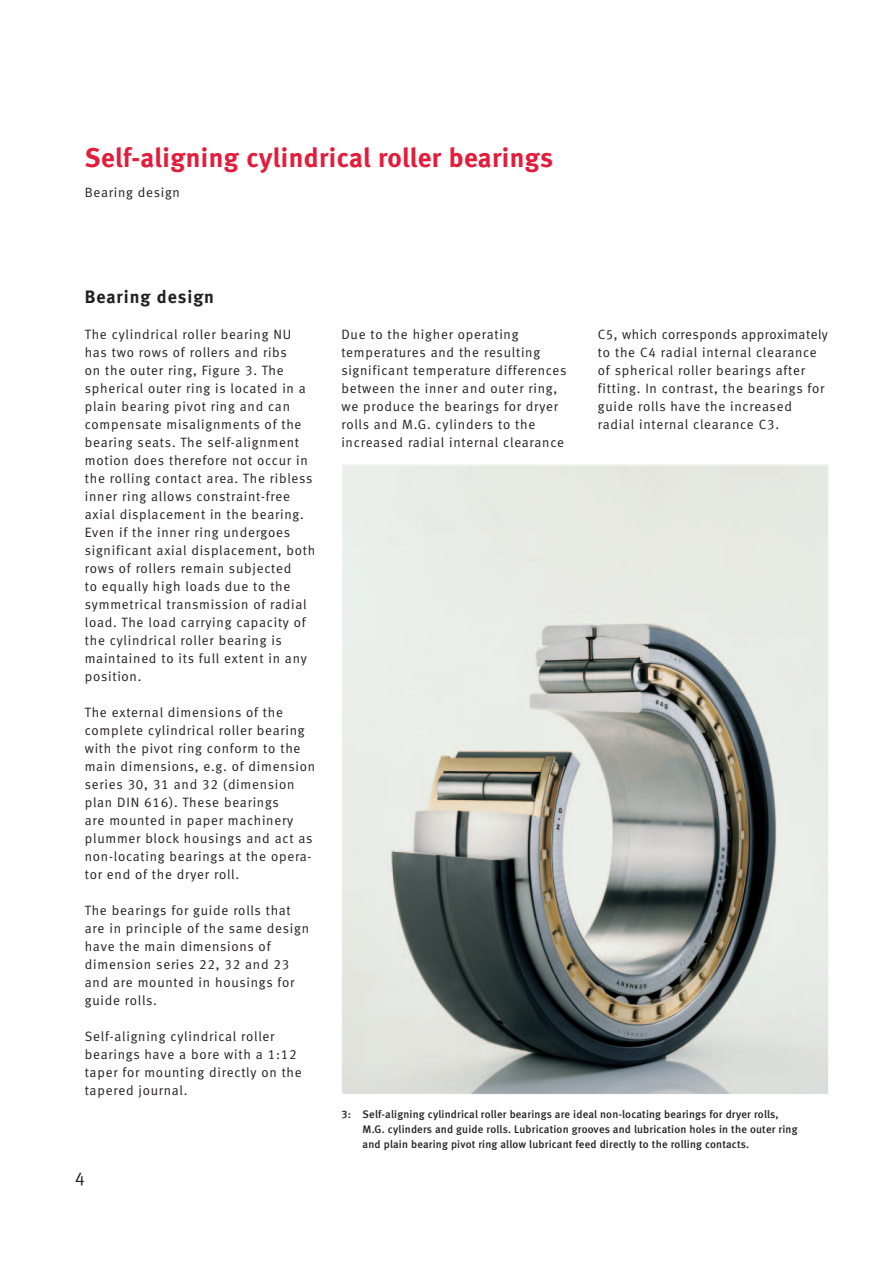
<style>
.page{position:relative;width:893px;height:1263px;background:#fff}
.page>*{position:absolute;margin:0;border:0;box-sizing:border-box;transform-origin:0 0}
.t1{font:27px "Meta Bold LF";letter-spacing:.015em;color:#e41c3b}
.t2{font:18px "Meta Bold LF";letter-spacing:.055em;color:#231f20}
.t3{font:18px "Meta Normal";color:#231f20}
.t4{font:13.5px/18px "Meta Normal LF";letter-spacing:.055em;color:#231f20}
.t5{font:10.95px/15px "Meta Medium LF";letter-spacing:.015em;color:#231f20}
</style>
<div class="page">
<img style="left:343px;top:467px;width:484px;height:626px">
<p class="t1" style="left:85px;top:147px;width:470px">Self-aligning cylindrical roller bearings</p>
<p class="t4" style="left:85px;top:185px;width:97px">Bearing design</p>
<p class="t2" style="left:85px;top:289px;width:131px">Bearing design</p>
<p class="t4" style="left:85px;top:326px;width:232px">The cylindrical roller bearing NU has two rows of rollers and ribs<br>on the outer ring, Figure 3. The spherical outer ring is located in a plain bearing pivot ring and can compensate misalignments of the bearing seats. The self-alignment motion does therefore not occur in the rolling contact area. The ribless inner ring allows constraint-free axial displacement in the bearing.<br>Even if the inner ring undergoes significant axial displacement, both rows of rollers remain subjected<br>to equally high loads due to the symmetrical transmission of radial load. The load carrying capacity of the cylindrical roller bearing is maintained to its full extent in any position.</p>
<p class="t4" style="left:85px;top:704px;width:232px">The external dimensions of the complete cylindrical roller bearing with the pivot ring conform to the main dimensions, e.g. of dimension series 30, 31 and 32 (dimension plan DIN 616). These bearings<br>are mounted in paper machinery plummer block housings and act as non-locating bearings at the opera&shy;tor end of the dryer roll.</p>
<p class="t4" style="left:85px;top:902px;width:226px">The bearings for guide rolls that are in principle of the same design have the main dimensions of dimension series 22, 32 and 23 and are mounted in housings for guide rolls.</p>
<p class="t4" style="left:85px;top:1028px;width:218px">Self-aligning cylindrical roller bearings have a bore with a 1:12 taper for mounting directly on the tapered journal.</p>
<p class="t3" style="left:75px;top:1169px;width:11px">4</p>
<p class="t4" style="left:341px;top:326px;width:227px">Due to the higher operating temperatures and the resulting significant temperature differences between the inner and outer ring, we produce the bearings for dryer rolls and M.G. cylinders to the increased radial internal clearance</p>
<p class="t4" style="left:598px;top:326px;width:232px">C5, which corresponds approximately to the C4 radial internal clearance of spherical roller bearings after fitting. In contrast, the bearings for guide rolls have the increased radial internal clearance C3.</p>
<p class="t5" style="left:363px;top:1107px;width:436px;text-indent:-21px">3: Self-aligning cylindrical roller bearings are ideal non-locating bearings for dryer rolls,<br>M.G. cylinders and guide rolls. Lubrication grooves and lubrication holes in the outer ring and plain bearing pivot ring allow lubricant feed directly to the rolling contacts.</p>
</div>
